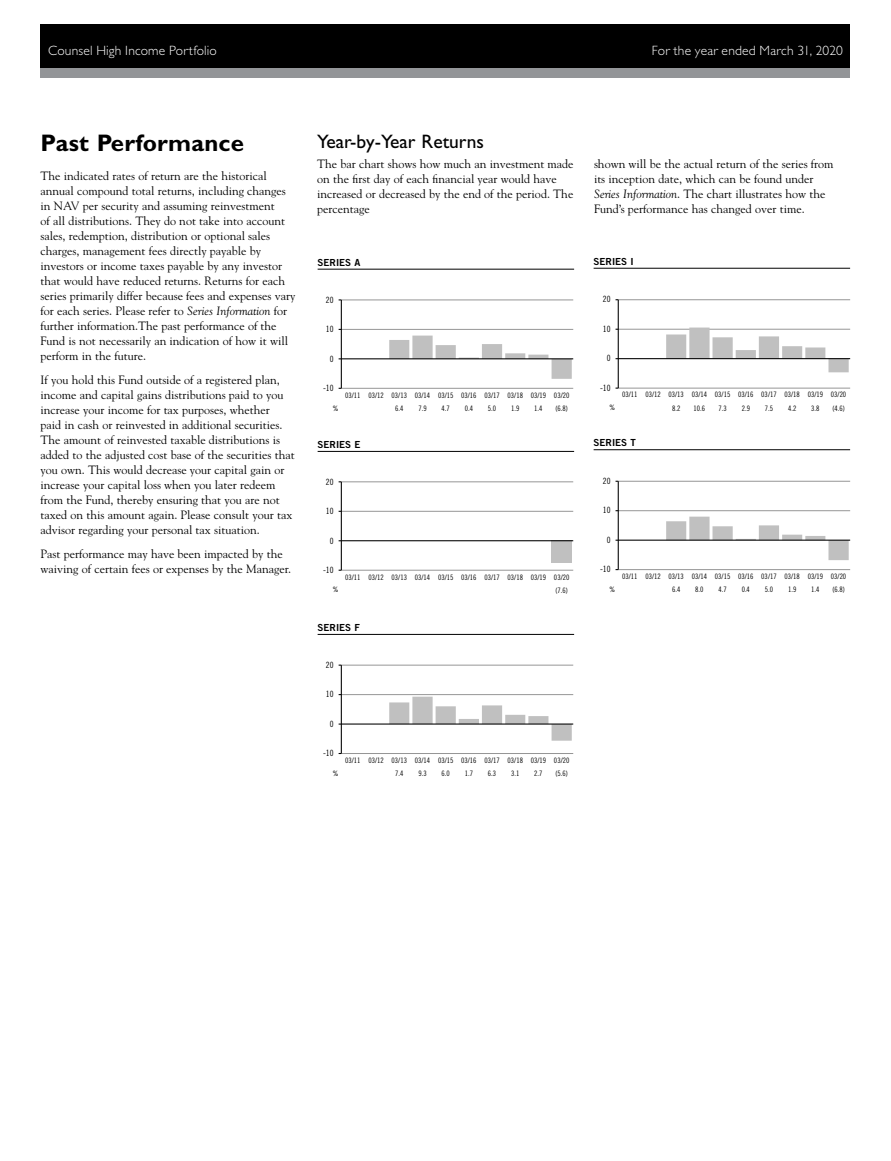
<style>
.page{position:relative;width:891px;height:1161px;background:#fff}
.page>*{position:absolute;margin:0;border:0;box-sizing:border-box;transform-origin:0 0}
.Head_-_Text{font:700 24px "Gill Sans Std";letter-spacing:.01em;color:#000}
.Subhead_Bold{font:19.5px "Gill Sans Std";color:#000}
.t1{font:300 13.5px "Gill Sans Std";letter-spacing:.015em;color:#fff}
.Body_Copy{font:12px/15px "Goudy Std";color:#000}
._2nd_Sub_BOLD{font:9.75px "Trade Gothic LT Std Bd 2";color:#000}
.t2{font:8.55px "Trade Gothic LT Std Cn 18";letter-spacing:.005em;color:#000}
.t3{font:7.5px "Trade Gothic LT Std Cn 18";letter-spacing:.005em;color:#000}
.s1{font-style:italic}
</style>
<div class="page">
<div style="left:40px;top:24px;width:810px;height:52px;background:#000"></div>
<div style="left:40px;top:68px;width:810px;height:10px;background:#939598"></div>
<hr style="left:341px;top:388px;width:232px;height:1px;background:#969696">
<hr style="left:341px;top:329px;width:232px;height:1px;background:#969696">
<hr style="left:341px;top:300px;width:232px;height:1px;background:#969696">
<svg style="left:389px;top:336px;width:183px;height:43px"></svg>
<hr style="left:341px;top:300px;width:1px;height:88px;background:#000">
<hr style="left:341px;top:358px;width:232px;height:1px;background:#000">
<hr style="left:594px;top:268px;width:256px;height:1px;background:#000">
<hr style="left:594px;top:449px;width:256px;height:1px;background:#000">
<hr style="left:318px;top:269px;width:256px;height:1px;background:#000">
<hr style="left:318px;top:451px;width:256px;height:1px;background:#000">
<hr style="left:341px;top:570px;width:232px;height:1px;background:#969696">
<hr style="left:341px;top:511px;width:232px;height:1px;background:#969696">
<hr style="left:341px;top:482px;width:232px;height:1px;background:#969696">
<div style="left:552px;top:541px;width:20px;height:22px;background:#c0c0c0"></div>
<hr style="left:341px;top:482px;width:1px;height:88px;background:#000">
<hr style="left:341px;top:540px;width:232px;height:1px;background:#000">
<hr style="left:618px;top:388px;width:232px;height:1px;background:#969696">
<hr style="left:618px;top:329px;width:232px;height:1px;background:#969696">
<hr style="left:618px;top:299px;width:232px;height:1px;background:#969696">
<svg style="left:666px;top:328px;width:183px;height:44px"></svg>
<hr style="left:618px;top:300px;width:1px;height:88px;background:#000">
<hr style="left:618px;top:358px;width:232px;height:1px;background:#000">
<hr style="left:618px;top:569px;width:232px;height:1px;background:#969696">
<hr style="left:618px;top:510px;width:232px;height:1px;background:#969696">
<hr style="left:618px;top:481px;width:232px;height:1px;background:#969696">
<svg style="left:666px;top:517px;width:183px;height:43px"></svg>
<hr style="left:618px;top:481px;width:1px;height:89px;background:#000">
<hr style="left:618px;top:540px;width:232px;height:1px;background:#000">
<hr style="left:318px;top:634px;width:256px;height:1px;background:#000">
<hr style="left:341px;top:753px;width:232px;height:1px;background:#969696">
<hr style="left:341px;top:694px;width:232px;height:1px;background:#969696">
<hr style="left:341px;top:665px;width:232px;height:1px;background:#969696">
<svg style="left:389px;top:697px;width:183px;height:44px"></svg>
<hr style="left:341px;top:665px;width:1px;height:89px;background:#000">
<hr style="left:341px;top:724px;width:232px;height:1px;background:#000">
<p class="t1" style="left:48px;top:43px;width:170px">Counsel High Income Portfolio</p>
<p class="t1" style="left:652px;top:43px;width:193px">For the year ended March 31, 2020</p>
<p class="Head_-_Text" style="left:40px;top:129px;width:205px">Past Performance</p>
<p class="Body_Copy" style="left:40px;top:168px;width:256px">The indicated rates of return are the historical annual compound total returns, including changes in NAV per security and assuming reinvestment<br>of all distributions. They do not take into account sales, redemption, distribution or optional sales charges, management fees directly payable by investors or income taxes payable by any investor that would have reduced returns. Returns for each series primarily differ because fees and expenses vary for each series. Please refer to <span class="s1">Series Information</span> for further information.The past performance of the Fund is not necessarily an indication of how it will perform in the future.</p>
<p class="Body_Copy" style="left:40px;top:372px;width:256px">If you hold this Fund outside of a registered plan, income and capital gains distributions paid to you increase your income for tax purposes, whether<br>paid in cash or reinvested in additional securities.<br>The amount of reinvested taxable distributions is added to the adjusted cost base of the securities that you own. This would decrease your capital gain or increase your capital loss when you later redeem from the Fund, thereby ensuring that you are not taxed on this amount again. Please consult your tax advisor regarding your personal tax situation.</p>
<p class="Body_Copy" style="left:40px;top:546px;width:252px">Past performance may have been impacted by the waiving of certain fees or expenses by the Manager.</p>
<p class="Subhead_Bold" style="left:317px;top:131px;width:168px">Year-by-Year Returns</p>
<p class="Body_Copy" style="left:317px;top:156px;width:258px">The bar chart shows how much an investment made on the first day of each financial year would have increased or decreased by the end of the period. The percentage</p>
<p class="Body_Copy" style="left:594px;top:156px;width:241px">shown will be the actual return of the series from its inception date, which can be found under <span class="s1">Series Information</span>. The chart illustrates how the Fund’s performance has changed over time.</p>
<p class="_2nd_Sub_BOLD" style="left:318px;top:256px;width:44px">SERIES A</p>
<p class="t2" style="left:326px;top:295px;width:9px">20</p>
<p class="t2" style="left:326px;top:324px;width:9px">10</p>
<p class="t2" style="left:330px;top:353px;width:5px">0</p>
<p class="t2" style="left:323px;top:383px;width:12px">-10</p>
<p class="t3" style="left:345px;top:391px;width:226px">03/11 03/12 03/13 03/14 03/15 03/16 03/17 03/18 03/19 03/20</p>
<p class="t3" style="left:333px;top:403px;width:7px">%</p>
<p class="t3" style="left:395px;top:404px;width:10px">6.4</p>
<p class="t3" style="left:418px;top:404px;width:10px">7.9</p>
<p class="t3" style="left:442px;top:404px;width:10px">4.7</p>
<p class="t3" style="left:465px;top:404px;width:10px">0.4</p>
<p class="t3" style="left:488px;top:404px;width:10px">5.0</p>
<p class="t3" style="left:511px;top:404px;width:10px">1.9</p>
<p class="t3" style="left:534px;top:404px;width:10px">1.4</p>
<p class="t3" style="left:555px;top:404px;width:14px">(6.8)</p>
<p class="_2nd_Sub_BOLD" style="left:318px;top:439px;width:44px">SERIES E</p>
<p class="t2" style="left:326px;top:476px;width:9px">20</p>
<p class="t2" style="left:326px;top:506px;width:9px">10</p>
<p class="t2" style="left:330px;top:535px;width:5px">0</p>
<p class="t2" style="left:323px;top:565px;width:12px">-10</p>
<p class="t3" style="left:345px;top:572px;width:226px">03/11 03/12 03/13 03/14 03/15 03/16 03/17 03/18 03/19 03/20</p>
<p class="t3" style="left:333px;top:585px;width:7px">%</p>
<p class="t3" style="left:555px;top:586px;width:14px">(7.6)</p>
<p class="_2nd_Sub_BOLD" style="left:318px;top:622px;width:44px">SERIES F</p>
<p class="t2" style="left:326px;top:660px;width:9px">20</p>
<p class="t2" style="left:326px;top:689px;width:9px">10</p>
<p class="t2" style="left:330px;top:719px;width:5px">0</p>
<p class="t2" style="left:323px;top:748px;width:12px">-10</p>
<p class="t3" style="left:345px;top:756px;width:226px">03/11 03/12 03/13 03/14 03/15 03/16 03/17 03/18 03/19 03/20</p>
<p class="t3" style="left:333px;top:769px;width:7px">%</p>
<p class="t3" style="left:395px;top:769px;width:10px">7.4</p>
<p class="t3" style="left:418px;top:769px;width:10px">9.3</p>
<p class="t3" style="left:442px;top:769px;width:10px">6.0</p>
<p class="t3" style="left:465px;top:769px;width:10px">1.7</p>
<p class="t3" style="left:488px;top:769px;width:10px">6.3</p>
<p class="t3" style="left:511px;top:769px;width:10px">3.1</p>
<p class="t3" style="left:534px;top:769px;width:10px">2.7</p>
<p class="t3" style="left:555px;top:769px;width:14px">(5.6)</p>
<p class="_2nd_Sub_BOLD" style="left:594px;top:255px;width:42px">SERIES I</p>
<p class="t2" style="left:603px;top:294px;width:9px">20</p>
<p class="t2" style="left:603px;top:324px;width:9px">10</p>
<p class="t2" style="left:607px;top:353px;width:5px">0</p>
<p class="t2" style="left:600px;top:383px;width:12px">-10</p>
<p class="t3" style="left:622px;top:390px;width:226px">03/11 03/12 03/13 03/14 03/15 03/16 03/17 03/18 03/19 03/20</p>
<p class="t3" style="left:610px;top:403px;width:7px">%</p>
<p class="t3" style="left:672px;top:404px;width:10px">8.2</p>
<p class="t3" style="left:694px;top:404px;width:13px">10.6</p>
<p class="t3" style="left:718px;top:404px;width:10px">7.3</p>
<p class="t3" style="left:742px;top:404px;width:10px">2.9</p>
<p class="t3" style="left:765px;top:404px;width:10px">7.5</p>
<p class="t3" style="left:788px;top:404px;width:10px">4.2</p>
<p class="t3" style="left:811px;top:404px;width:10px">3.8</p>
<p class="t3" style="left:832px;top:404px;width:14px">(4.6)</p>
<p class="_2nd_Sub_BOLD" style="left:594px;top:437px;width:44px">SERIES T</p>
<p class="t2" style="left:603px;top:476px;width:9px">20</p>
<p class="t2" style="left:603px;top:505px;width:9px">10</p>
<p class="t2" style="left:607px;top:535px;width:5px">0</p>
<p class="t2" style="left:600px;top:564px;width:12px">-10</p>
<p class="t3" style="left:622px;top:572px;width:226px">03/11 03/12 03/13 03/14 03/15 03/16 03/17 03/18 03/19 03/20</p>
<p class="t3" style="left:610px;top:585px;width:7px">%</p>
<p class="t3" style="left:672px;top:585px;width:10px">6.4</p>
<p class="t3" style="left:695px;top:585px;width:10px">8.0</p>
<p class="t3" style="left:718px;top:585px;width:10px">4.7</p>
<p class="t3" style="left:742px;top:585px;width:10px">0.4</p>
<p class="t3" style="left:765px;top:585px;width:10px">5.0</p>
<p class="t3" style="left:788px;top:585px;width:10px">1.9</p>
<p class="t3" style="left:811px;top:585px;width:10px">1.4</p>
<p class="t3" style="left:832px;top:585px;width:14px">(6.8)</p>
</div>
